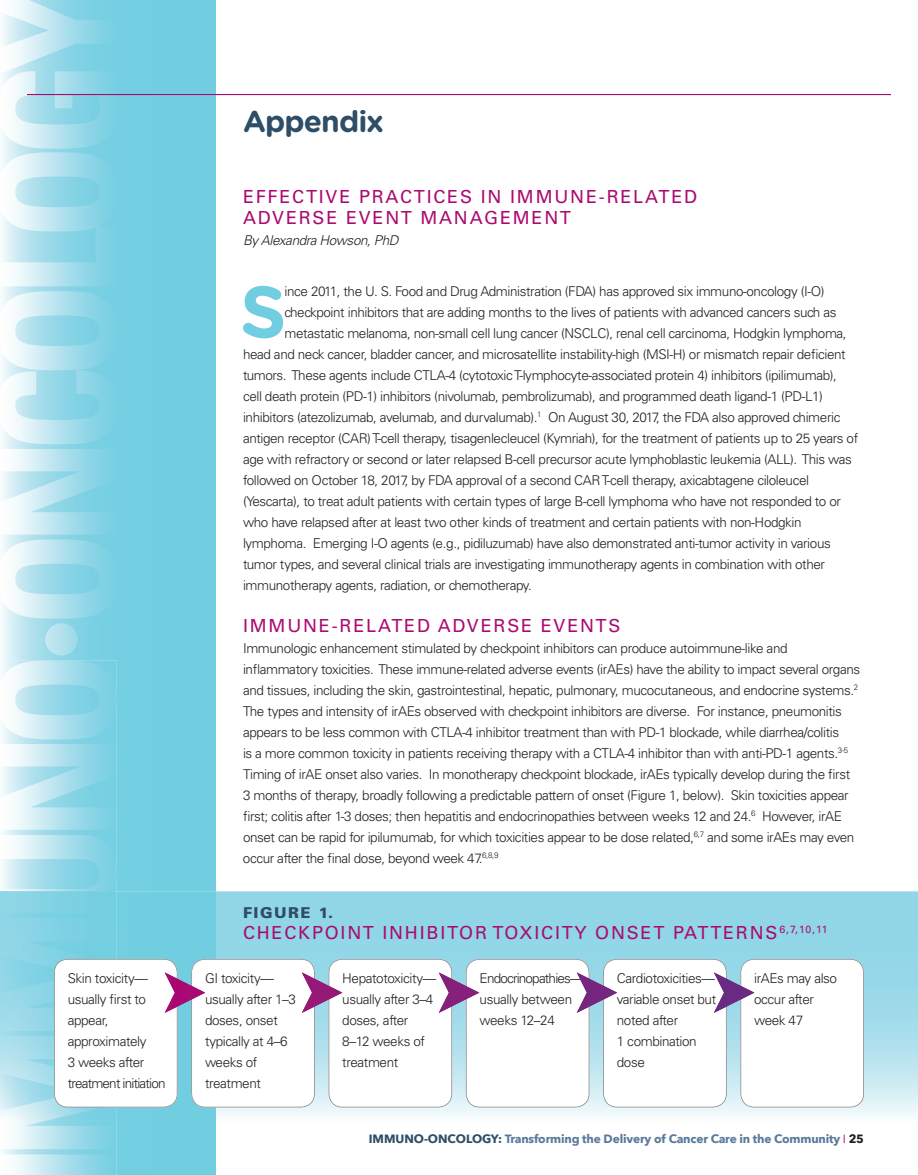
<style>
.page{position:relative;width:918px;height:1175px;background:#fff}
.page>*{position:absolute;margin:0;border:0;box-sizing:border-box;transform-origin:0 0}
.t1{font:700 73.05px "Gotham Rounded";color:#71cee1}
.t2{font:700 30px "Gotham Rounded";letter-spacing:-.03em;color:#2e4d67}
.t3{font:18px/21px "Univers";letter-spacing:.1em;color:#ab0b71}
.t4{font:900 15px "Univers";letter-spacing:.1em;color:#2e4d67}
.t5{font:300 13.5px/21px "Univers";letter-spacing:-.03em;color:#231f20}
.t6{font:300 13.5px/21px "Univers";letter-spacing:-.05em;color:#231f20}
.t7{font:italic 300 13.5px "Univers";letter-spacing:-.03em;color:#231f20}
.t8{font:700 12px "Avenir Next";letter-spacing:-.015em;color:#5a7a9c}
.s1{color:#2e4d67}
.s2{font-weight:400;color:#ab0b71}
.s3{color:#231f20}
</style>
<div class="page">
<div style="left:2px;top:0;width:214px;height:1174px;background:#71cee1"></div>
<img style="left:2px;top:660px;width:115px;height:514px">
<img style="left:45px;top:623px;width:33px;height:32px">
<img style="left:2px;top:0;width:115px;height:618px">
<svg style="left:216px;top:891px;width:702px;height:226px;background:#9fdbe9"></svg>
<div style="left:117px;top:891px;width:99px;height:229px;background:#71cee1"></div>
<img style="left:0;top:891px;width:117px;height:229px">
<hr style="left:27px;top:94px;width:864px;height:1px;background:#ab0b71">
<svg style="left:54px;top:958px;width:810px;height:149px"></svg>
<h2 class="t2" style="left:243px;top:99px;width:142px">Appendix</h2>
<h3 class="t3" style="left:243px;top:186px;width:456px">EFFECTIVE PRACTICES IN IMMUNE-RELATED<br>ADVERSE EVENT MANAGEMENT</h3>
<p class="t7" style="left:243px;top:232px;width:157px">By Alexandra Howson, PhD</p>
<h1 class="t1" style="left:240px;top:258px;width:48px">S</h1>
<p class="t5" style="left:285px;top:280px;width:542px">ince 2011, the U. S. Food and Drug Administration (FDA) has approved six immuno-oncology (I-O)</p>
<p class="t5" style="left:285px;top:301px;width:553px">checkpoint inhibitors that are adding months to the lives of patients with advanced cancers such as</p>
<p class="t5" style="left:285px;top:322px;width:564px">metastatic melanoma, non-small cell lung cancer (NSCLC), renal cell carcinoma, Hodgkin lymphoma,</p>
<p class="t5" style="left:243px;top:343px;width:604px">head and neck cancer, bladder cancer, and microsatellite instability-high (MSI-H) or mismatch repair deficient</p>
<p class="t5" style="left:243px;top:364px;width:595px">tumors. These agents include CTLA-4 (cytotoxic T-lymphocyte-associated protein 4) inhibitors (ipilimumab),</p>
<p class="t5" style="left:243px;top:385px;width:582px">cell death protein (PD-1) inhibitors (nivolumab, pembrolizumab), and programmed death ligand-1 (PD-L1)</p>
<p class="t5" style="left:243px;top:406px;width:599px">inhibitors (atezolizumab, avelumab, and durvalumab).<sup>1</sup> On August 30, 2017, the FDA also approved chimeric</p>
<p class="t5" style="left:243px;top:427px;width:617px">antigen receptor (CAR) T-cell therapy, tisagenlecleucel (Kymriah), for the treatment of patients up to 25 years of</p>
<p class="t5" style="left:243px;top:448px;width:610px">age with refractory or second or later relapsed B-cell precursor acute lymphoblastic leukemia (ALL). This was</p>
<p class="t5" style="left:243px;top:469px;width:568px">followed on October 18, 2017, by FDA approval of a second CAR T-cell therapy, axicabtagene ciloleucel</p>
<p class="t5" style="left:243px;top:490px;width:600px">(Yescarta), to treat adult patients with certain types of large B-cell lymphoma who have not responded to or</p>
<p class="t5" style="left:243px;top:511px;width:560px">who have relapsed after at least two other kinds of treatment and certain patients with non-Hodgkin</p>
<p class="t5" style="left:243px;top:532px;width:589px">lymphoma. Emerging I-O agents (e.g., pidiluzumab) have also demonstrated anti-tumor activity in various</p>
<p class="t5" style="left:243px;top:553px;width:584px">tumor types, and several clinical trials are investigating immunotherapy agents in combination with other</p>
<p class="t5" style="left:243px;top:574px;width:290px">immunotherapy agents, radiation, or chemotherapy.</p>
<h3 class="t3" style="left:243px;top:615px;width:379px">IMMUNE-RELATED ADVERSE EVENTS</h3>
<p class="t5" style="left:243px;top:637px;width:619px">Immunologic enhancement stimulated by checkpoint inhibitors can produce autoimmune-like and inflammatory toxicities. These immune-related adverse events (irAEs) have the ability to impact several organs and tissues, including the skin, gastrointestinal, hepatic, pulmonary, mucocutaneous, and endocrine systems.<sup>2<br></sup>The types and intensity of irAEs observed with checkpoint inhibitors are diverse. For instance, pneumonitis appears to be less common with CTLA-4 inhibitor treatment than with PD-1 blockade, while diarrhea/colitis<br>is a more common toxicity in patients receiving therapy with a CTLA-4 inhibitor than with anti-PD-1 agents.<sup>3-5<br></sup>Timing of irAE onset also varies. In monotherapy checkpoint blockade, irAEs typically develop during the first 3 months of therapy, broadly following a predictable pattern of onset (Figure 1, below). Skin toxicities appear first; colitis after 1-3 doses; then hepatitis and endocrinopathies between weeks 12 and 24.<sup>6</sup> However, irAE onset can be rapid for ipilumumab, for which toxicities appear to be dose related,<sup>6,7</sup> and some irAEs may even occur after the final dose, beyond week 47.<sup>6,8,9</sup></p>
<p class="t4" style="left:243px;top:903px;width:92px">FIGURE 1.</p>
<h3 class="t3" style="left:243px;top:922px;width:586px">CHECKPOINT INHIBITOR TOXICITY ONSET PATTERNS<sup>6,7,10,11</sup></h3>
<p class="t5" style="left:68px;top:967px;width:99px">Skin toxicity— usually first to appear, approximately<br>3 weeks after treatment initiation</p>
<p class="t5" style="left:205px;top:967px;width:93px">GI toxicity— usually after 1–3 doses, onset typically at 4–6 weeks of treatment</p>
<p class="t5" style="left:342px;top:967px;width:96px">Hepatotoxicity— usually after 3–4 doses, after<br>8–12 weeks of treatment</p>
<p class="t6" style="left:480px;top:967px;width:106px">Endocrinopathies— usually between weeks 12–24</p>
<p class="t5" style="left:617px;top:967px;width:101px">Cardiotoxicities— variable onset but noted after<br>1 combination dose</p>
<p class="t5" style="left:754px;top:967px;width:84px">irAEs may also occur after week 47</p>
<p class="t8" style="left:369px;top:1128px;width:497px"><span class="s1">IMMUNO-ONCOLOGY:</span> Transforming the Delivery of Cancer Care in the Community <span class="s2">I</span> <span class="s3">25</span></p>
</div>
